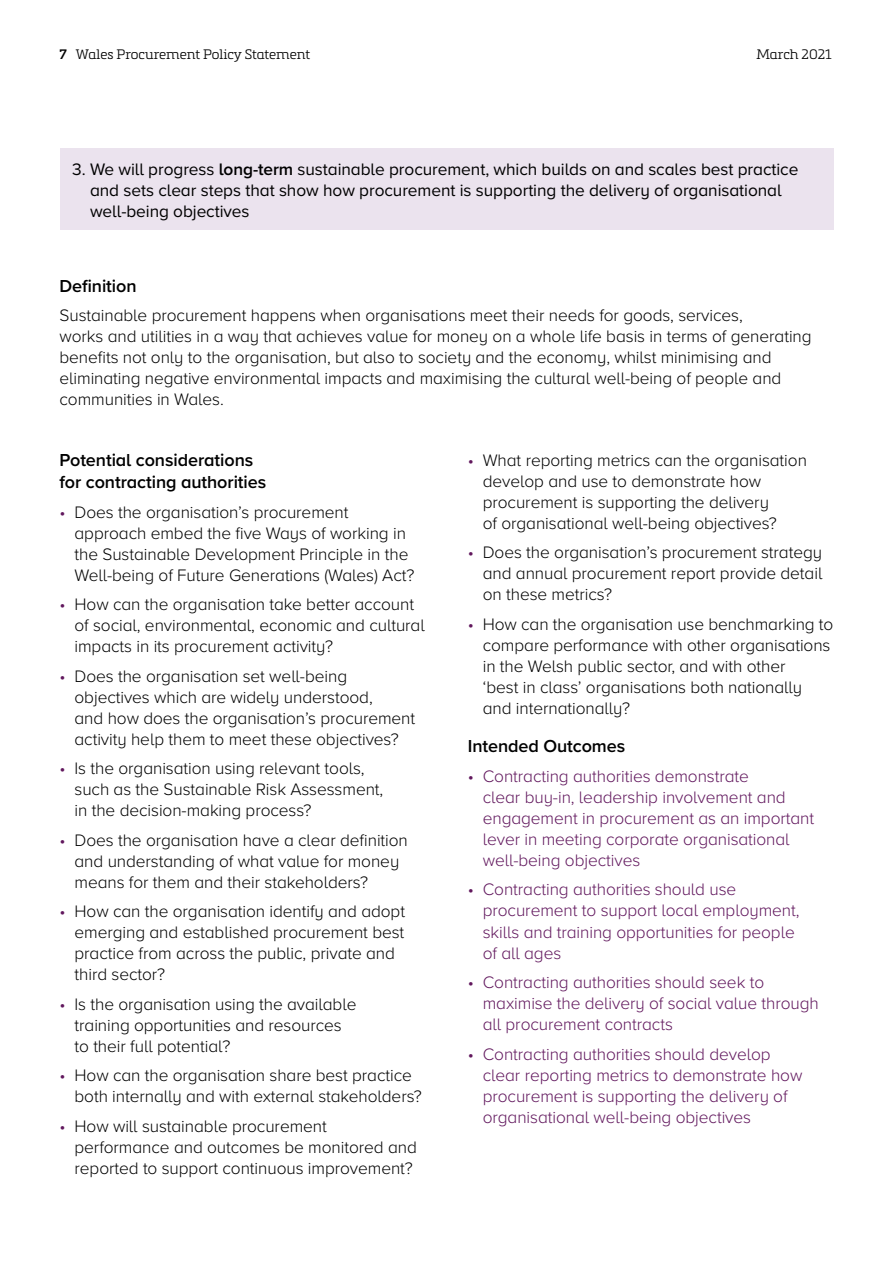
<style>
.page{position:relative;width:893px;height:1263px;background:#fff}
.page>*{position:absolute;margin:0;border:0;box-sizing:border-box;transform-origin:0 0}
.sub_sub_head_4{font:600 18px/21.6px "Proxima Nova";letter-spacing:-.005em;color:#000}
.bullet{font:300 17.25px/21px "Proxima Nova";letter-spacing:-.005em;color:#000}
.intended_outcomes{font:300 17.25px/21px "Proxima Nova";letter-spacing:-.005em;color:#61175d}
.Body{font:300 17.25px/21px "Proxima Nova";letter-spacing:-.005em;color:#000}
.body_regular{font:17.25px/21px "Proxima Nova";letter-spacing:-.005em;color:#000}
.last_bullet{font:300 17.25px/21px "Proxima Nova";letter-spacing:-.005em;color:#000}
.intended_outcomes_la{font:300 17.25px/21px "Proxima Nova";letter-spacing:-.005em;color:#61175d}
.t1{font:300 13.5px "Metronic Slab Pro";color:#000}
.s1{font-weight:600}
.s2{color:#61175d}
</style>
<div class="page">
<div style="left:60px;top:149px;width:773px;height:81px;background:#ebe3ee"></div>
<p class="t1" style="left:60px;top:45px;width:252px"><span class="s1">7</span> Wales Procurement Policy Statement</p>
<p class="t1" style="left:756px;top:45px;width:77px">March 2021</p>
<p class="body_regular" style="left:90px;top:158px;width:710px;text-indent:-18px">3. We will progress <span class="s1">long-term</span> sustainable procurement, which builds on and scales best practice and sets clear steps that show how procurement is supporting the delivery of organisational well-being objectives</p>
<p class="sub_sub_head_4" style="left:60px;top:274px;width:79px">Definition</p>
<p class="Body" style="left:60px;top:304px;width:754px">Sustainable procurement happens when organisations meet their needs for goods, services,<br>works and utilities in a way that achieves value for money on a whole life basis in terms of generating benefits not only to the organisation, but also to society and the economy, whilst minimising and eliminating negative environmental impacts and maximising the cultural well-being of people and communities in Wales.</p>
<p class="sub_sub_head_4" style="left:60px;top:449px;width:208px">Potential considerations for contracting authorities</p>
<p class="bullet" style="left:75px;top:500px;width:341px;text-indent:-15px"><span class="s2">•</span> Does the organisation’s procurement approach embed the five Ways of working in the Sustainable Development Principle in the Well‑being of Future Generations (Wales) Act?</p>
<p class="bullet" style="left:75px;top:593px;width:352px;text-indent:-15px"><span class="s2">•</span> How can the organisation take better account of social, environmental, economic and cultural impacts in its procurement activity?</p>
<p class="bullet" style="left:75px;top:664px;width:342px;text-indent:-15px"><span class="s2">•</span> Does the organisation set well-being objectives which are widely understood,<br>and how does the organisation’s procurement activity help them to meet these objectives?</p>
<p class="bullet" style="left:75px;top:757px;width:310px;text-indent:-15px"><span class="s2">•</span> Is the organisation using relevant tools, such as the Sustainable Risk Assessment, in the decision-making process?</p>
<p class="bullet" style="left:75px;top:828px;width:335px;text-indent:-15px"><span class="s2">•</span> Does the organisation have a clear definition and understanding of what value for money means for them and their stakeholders?</p>
<p class="bullet" style="left:75px;top:900px;width:332px;text-indent:-15px"><span class="s2">•</span> How can the organisation identify and adopt emerging and established procurement best practice from across the public, private and third sector?</p>
<p class="bullet" style="left:75px;top:992px;width:283px;text-indent:-15px"><span class="s2">•</span> Is the organisation using the available training opportunities and resources to their full potential?</p>
<p class="bullet" style="left:75px;top:1064px;width:349px;text-indent:-15px"><span class="s2">•</span> How can the organisation share best practice both internally and with external stakeholders?</p>
<p class="bullet" style="left:75px;top:1114px;width:344px;text-indent:-15px"><span class="s2">•</span> How will sustainable procurement performance and outcomes be monitored and reported to support continuous improvement?</p>
<p class="bullet" style="left:483px;top:449px;width:326px;text-indent:-15px"><span class="s2">•</span> What reporting metrics can the organisation develop and use to demonstrate how procurement is supporting the delivery<br>of organisational well-being objectives?</p>
<p class="bullet" style="left:483px;top:541px;width:341px;text-align:justify;text-indent:-15px"><span class="s2">•</span> Does the organisation’s procurement strategy and annual procurement report provide detail on these metrics?</p>
<p class="last_bullet" style="left:483px;top:613px;width:352px;text-indent:-15px"><span class="s2">•</span> How can the organisation use benchmarking to compare performance with other organisations in the Welsh public sector, and with other<br>‘best in class’ organisations both nationally and internationally?</p>
<p class="sub_sub_head_4" style="left:468px;top:735px;width:159px">Intended Outcomes</p>
<p class="intended_outcomes" style="left:483px;top:765px;width:333px;text-indent:-15px">• Contracting authorities demonstrate<br>clear buy‑in, leadership involvement and engagement in procurement as an important lever in meeting corporate organisational well‑being objectives</p>
<p class="intended_outcomes" style="left:483px;top:878px;width:318px;text-indent:-15px">• Contracting authorities should use procurement to support local employment, skills and training opportunities for people of all ages</p>
<p class="intended_outcomes" style="left:483px;top:971px;width:338px;text-indent:-15px">• Contracting authorities should seek to maximise the delivery of social value through all procurement contracts</p>
<p class="intended_outcomes_la" style="left:483px;top:1042px;width:321px;text-indent:-15px">• Contracting authorities should develop clear reporting metrics to demonstrate how procurement is supporting the delivery of organisational well-being objectives</p>
</div>
